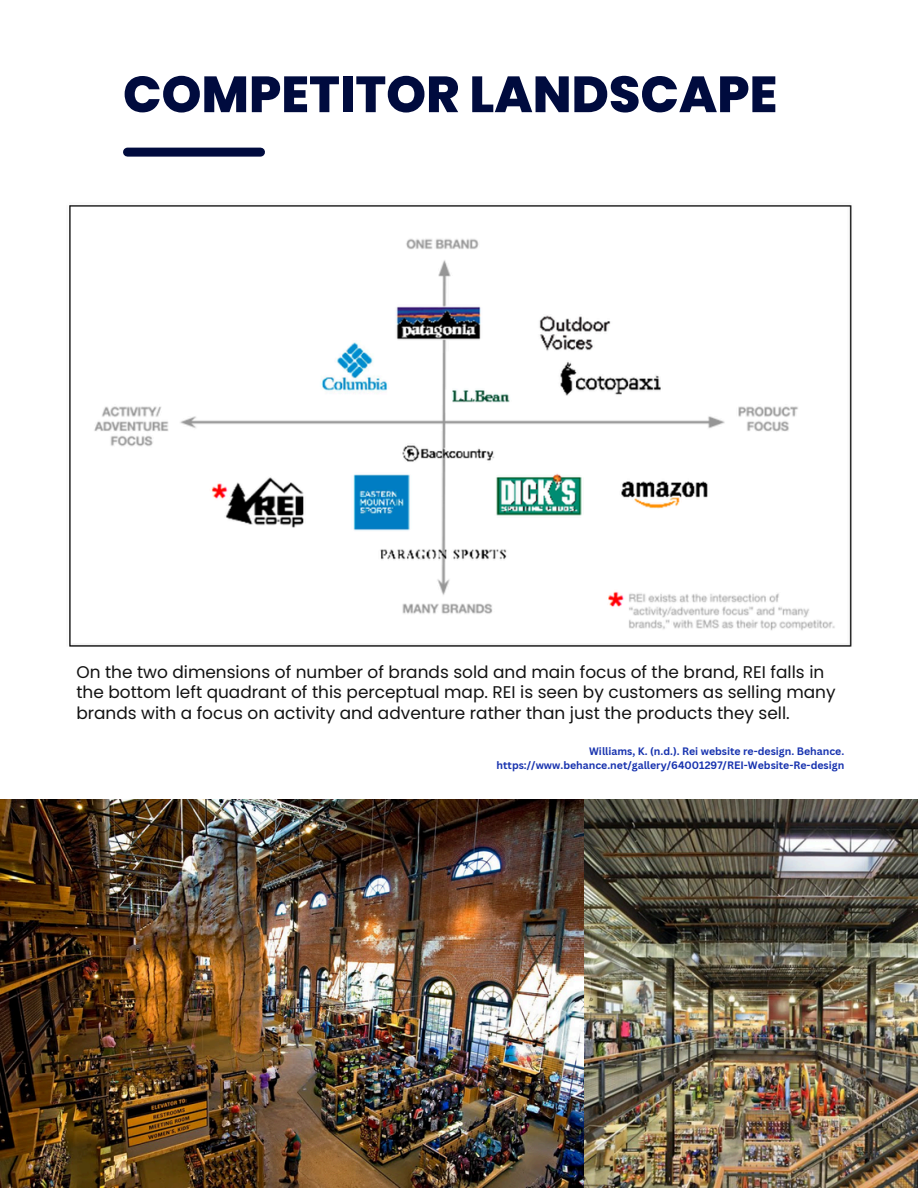
<style>
.page{position:relative;width:918px;height:1188px;background:#fff}
.page>*{position:absolute;margin:0;border:0;box-sizing:border-box;transform-origin:0 0}
.t1{font:800 50.85px "Poppins";color:#000b3e}
.t2{font:16.95px/20.2px "Poppins";color:#121212}
.t3{font:700 10.5px/14px "Canva Sans";color:#1833af;text-align:right}
</style>
<div class="page">
<div style="left:128px;top:148px;width:133px;height:9px;background:#000b3e"></div>
<img style="left:69px;top:205px;width:783px;height:442px">
<img style="left:0;top:800px;width:918px;height:388px">
<p class="t1" style="left:123px;top:59px;width:656px">COMPETITOR LANDSCAPE</p>
<p class="t2" style="left:76px;top:662px;width:761px">On the two dimensions of number of brands sold and main focus of the brand, REI falls in the bottom left quadrant of this perceptual map. REI is seen by customers as selling many brands with a focus on activity and adventure rather than just the products they sell.</p>
<p class="t3" style="left:497px;top:743px;width:349px">Williams, K. (n.d.). Rei website re-design. Behance. https://www.behance.net/gallery/64001297/REI-Website-Re-design</p>
</div>
